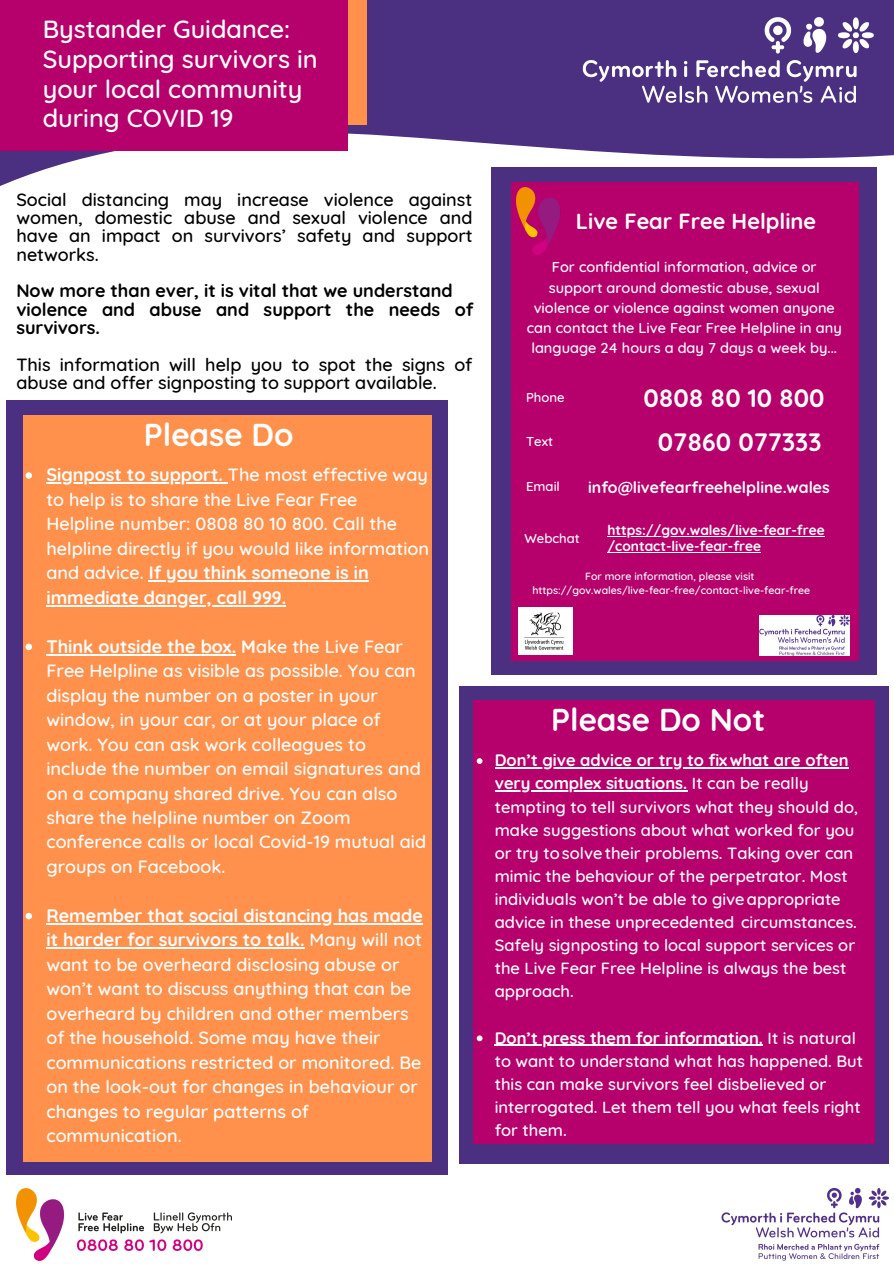
<style>
.page{position:relative;width:894px;height:1264px;background:#fff}
.page>*{position:absolute;margin:0;border:0;box-sizing:border-box;transform-origin:0 0}
.t1{font:700 31.5px "Quicksand";color:#fff}
.t2{font:500 25.2px/30px "Quicksand";color:#fff}
.t3{font:700 25.05px/44.4px "Quicksand";color:#fff;text-align:center}
.t4{font:700 21.75px "Quicksand";color:#fff}
.t5{font:500 18px/24.5px "Quicksand";color:#fff}
.t6{font:500 18px/18.5px "Quicksand";color:#000;text-align:justify}
.t7{font:700 18px/18.5px "Quicksand";color:#000}
.t8{font:500 16.5px/23.1px "Quicksand";color:#fff}
.t9{font:700 15.9px "Quicksand";color:#fff}
.t10{font:500 14.55px/20.1px "Quicksand";color:#fff;text-align:center}
.t11{font:700 13.8px/16.4px "Quicksand";color:#fff}
.t12{font:500 13.05px "Quicksand";color:#fff}
.t13{font:500 10.65px/14.2px "Quicksand";color:#fff;text-align:center}
.s1{font-weight:700}
</style>
<div class="page">
<svg style="left:0;top:0;width:893px;height:466px"></svg>
<div style="left:347px;top:0;width:20px;height:124px;background:#ff914d"></div>
<div style="left:0;top:0;width:348px;height:150px;background:#b6006c"></div>
<img style="left:579px;top:13px;width:295px;height:95px">
<div style="left:459px;top:686px;width:429px;height:477px;background:#4b2f80"></div>
<div style="left:473px;top:700px;width:401px;height:443px;background:#b6006c"></div>
<div style="left:7px;top:400px;width:441px;height:774px;background:#4b2f80"></div>
<div style="left:23px;top:415px;width:409px;height:746px;background:#ff914d"></div>
<img style="left:16px;top:1188px;width:215px;height:72px">
<img style="left:721px;top:1188px;width:167px;height:72px">
<svg style="left:476px;top:758px;width:6px;height:6px"></svg>
<hr style="left:494px;top:767px;width:354px;height:1px;background:#fff">
<hr style="left:494px;top:790px;width:193px;height:1px;background:#fff">
<svg style="left:476px;top:1035px;width:6px;height:6px"></svg>
<hr style="left:494px;top:1044px;width:268px;height:1px;background:#fff">
<svg style="left:26px;top:472px;width:6px;height:7px"></svg>
<hr style="left:46px;top:482px;width:182px;height:2px;background:#fff">
<svg style="left:26px;top:643px;width:6px;height:7px"></svg>
<hr style="left:46px;top:654px;width:190px;height:1px;background:#fff">
<svg style="left:26px;top:912px;width:6px;height:7px"></svg>
<hr style="left:46px;top:923px;width:376px;height:1px;background:#fff">
<hr style="left:46px;top:947px;width:258px;height:1px;background:#fff">
<hr style="left:149px;top:580px;width:220px;height:2px;background:#fff">
<hr style="left:46px;top:605px;width:240px;height:1px;background:#fff">
<div style="left:491px;top:167px;width:385px;height:508px;background:#4b2f80"></div>
<div style="left:511px;top:182px;width:347px;height:478px;background:#b6006c"></div>
<img style="left:516px;top:188px;width:45px;height:66px">
<img style="left:518px;top:607px;width:54px;height:47px">
<img style="left:759px;top:615px;width:90px;height:40px">
<hr style="left:607px;top:536px;width:217px;height:1px;background:#fff">
<hr style="left:607px;top:552px;width:153px;height:1px;background:#fff">
<h2 class="t2" style="left:43px;top:13px;width:276px">Bystander Guidance:<br>Supporting survivors in your local community during COVID 19</h2>
<p class="t6" style="left:16px;top:189px;width:458px">Social distancing may increase violence against women, domestic abuse and sexual violence and have an impact on survivors’ safety and support networks.</p>
<p class="t7" style="left:16px;top:281px;width:458px">Now more than ever, it is vital that we understand violence and abuse and support the needs of survivors.</p>
<p class="t6" style="left:16px;top:355px;width:457px">This information will help you to spot the signs of abuse and offer signposting to support available.</p>
<h1 class="t1" style="left:144px;top:414px;width:151px">Please Do</h1>
<p class="t5" style="left:46px;top:462px;width:383px"><span class="s1">Signpost to support.</span> The most effective way to help is to share the Live Fear Free</p>
<p class="t5" style="left:46px;top:511px;width:384px">Helpline number: 0808 80 10 800. Call the helpline directly if you would like information and advice. <span class="s1">If you think someone is in immediate danger, call 999.</span></p>
<p class="t5" style="left:46px;top:633px;width:381px"><span class="s1">Think outside the box. M</span>ake the Live Fear Free Helpline as visible as possible. You can display the number on a poster in your window, in your car, or at your place of work. You can ask work colleagues to include the number on email signatures and on a company shared drive. You can also share the helpline number on Zoom conference calls or local Covid-19 mutual aid groups on Facebook.</p>
<p class="t5" style="left:46px;top:902px;width:378px"><span class="s1">Remember that social distancing has made it harder for survivors to talk.</span> Many will not want to be overheard disclosing abuse or won’t want to discuss anything that can be overheard by children and other members of the household. Some may have their communications restricted or monitored. Be on the look-out for changes in behaviour or changes to regular patterns of communication.</p>
<p class="t4" style="left:575px;top:207px;width:242px">Live Fear Free Helpline</p>
<p class="t10" style="left:526px;top:257px;width:316px">For confidential information, advice or support around domestic abuse, sexual violence or violence against women anyone can contact the Live Fear Free Helpline in any language 24 hours a day 7 days a week by...</p>
<h3 class="t3" style="left:643px;top:375px;width:183px">0808 80 10 800<br>07860 077333</h3>
<p class="t9" style="left:588px;top:476px;width:243px">info@livefearfreehelpline.wales</p>
<p class="t11" style="left:607px;top:521px;width:219px">https://gov.wales/live-fear-free /contact-live-fear-free</p>
<p class="t12" style="left:526px;top:389px;width:40px">Phone</p>
<p class="t12" style="left:526px;top:433px;width:28px">Text</p>
<p class="t12" style="left:526px;top:478px;width:35px">Email</p>
<p class="t12" style="left:524px;top:530px;width:57px">Webchat</p>
<p class="t13" style="left:532px;top:568px;width:279px">For more information, please visit https://gov.wales/live-fear-free/contact-live-fear-free</p>
<h1 class="t1" style="left:551px;top:699px;width:215px">Please Do Not</h1>
<p class="t8" style="left:494px;top:748px;width:364px"><span class="s1">Don’t give advice or try to fixwhat are often very complex situations.</span> It can be really tempting to tell survivors what they should do, make suggestions about what worked for you or try tosolvetheir problems. Taking over can mimic the behaviour of the perpetrator. Most individuals won’t be able to giveappropriate advice in these unprecedented circumstances.<br>Safely signposting to local support services or the Live Fear Free Helpline is always the best approach.</p>
<p class="t8" style="left:494px;top:1025px;width:370px"><span class="s1">Don’t press them for information.</span> It is natural to want to understand what has happened. But this can make survivors feel disbelieved or interrogated. Let them tell you what feels right for them.</p>
</div>
